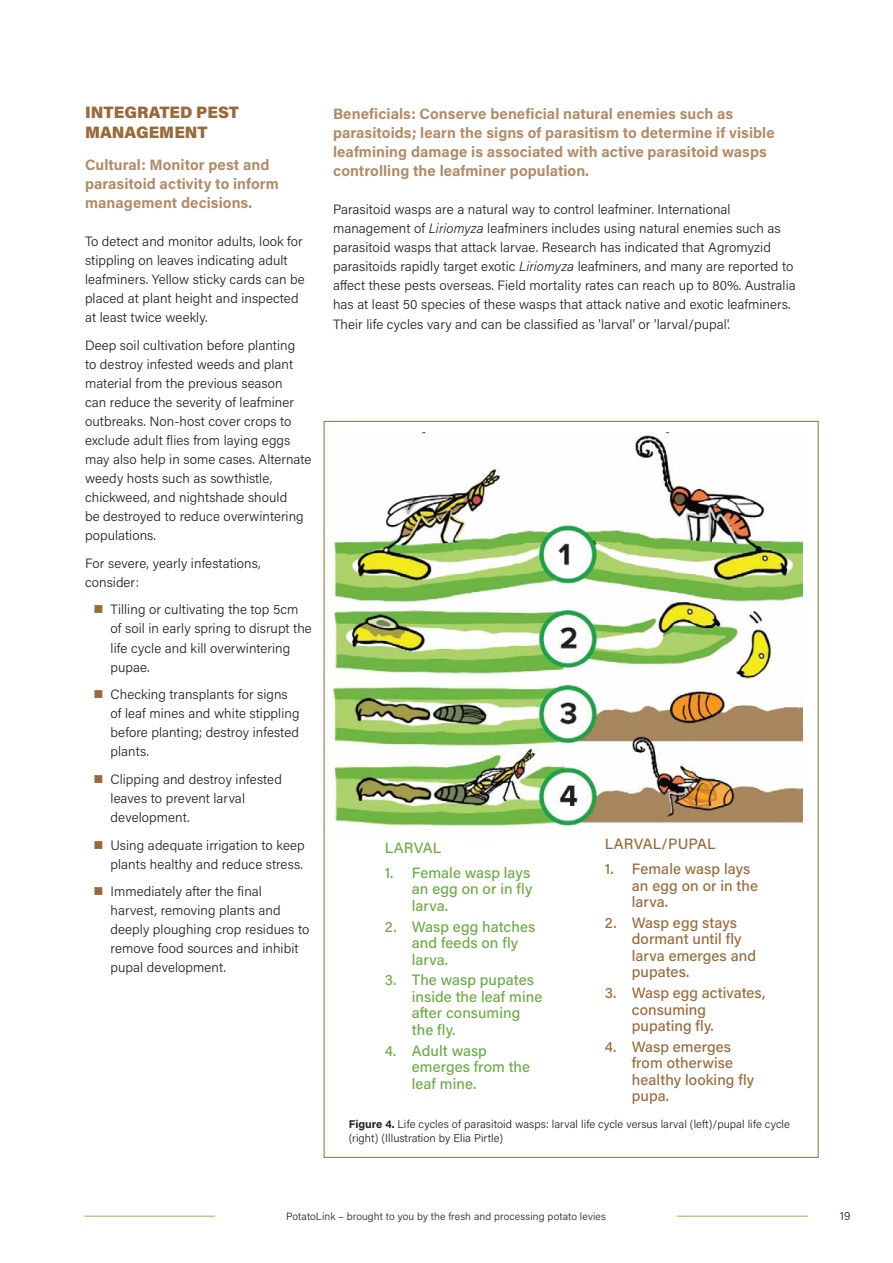
<style>
.page{position:relative;width:893px;height:1263px;background:#fff}
.page>*{position:absolute;margin:0;border:0;box-sizing:border-box;transform-origin:0 0}
.Subhead_brown{font:900 16.5px/19.5px "Acumin Pro";color:#986a3a}
.Body_head{font:700 15px/19px "Acumin Pro";letter-spacing:.005em;color:#b28c67}
.Body_copy{font:500 15px/16.5px "Acumin Pro";letter-spacing:.005em;color:#986a3a}
.Body_copy-2{font:500 15px/16.5px "Acumin Pro";letter-spacing:.005em;color:#6bac44}
.Body_copy-3{font:300 13.5px/19px "Acumin Pro";letter-spacing:.005em;color:#231f20}
.t1{font:300 12px "Acumin Pro";color:#231f20}
.t2{font:300 11.25px/13.5px "Acumin Pro";letter-spacing:.005em;color:#231f20}
.t3{font:300 10.5px "Acumin Pro";letter-spacing:.01em;color:#231f20}
.s1{font-style:italic}
.s2{font-weight:700}
</style>
<div class="page">
<img style="left:328px;top:432px;width:475px;height:398px">
<hr style="left:677px;top:1216px;width:131px;height:1px;background:#8dbe3e">
<hr style="left:84px;top:1216px;width:131px;height:1px;background:#8dbe3e">
<p class="Subhead_brown" style="left:85px;top:102px;width:156px">INTEGRATED PEST<br>MANAGEMENT</p>
<p class="Body_head" style="left:85px;top:154px;width:195px">Cultural: Monitor pest and parasitoid activity to inform management decisions.</p>
<p class="Body_copy-3" style="left:85px;top:231px;width:221px">To detect and monitor adults, look for stippling on leaves indicating adult leafminers. Yellow sticky cards can be placed at plant height and inspected at least twice weekly.</p>
<p class="Body_copy-3" style="left:85px;top:335px;width:228px">Deep soil cultivation before planting<br>to destroy infested weeds and plant material from the previous season<br>can reduce the severity of leafminer outbreaks. Non-host cover crops to exclude adult flies from laying eggs may also help in some cases. Alternate weedy hosts such as sowthistle, chickweed, and nightshade should<br>be destroyed to reduce overwintering populations.</p>
<p class="Body_copy-3" style="left:85px;top:553px;width:177px">For severe, yearly infestations, consider:</p>
<p class="Body_copy-3" style="left:111px;top:600px;width:203px">Tilling or cultivating the top 5cm of soil in early spring to disrupt the life cycle and kill overwintering pupae.</p>
<p class="Body_copy-3" style="left:111px;top:684px;width:190px">Checking transplants for signs of leaf mines and white stippling before planting; destroy infested plants.</p>
<p class="Body_copy-3" style="left:111px;top:769px;width:173px">Clipping and destroy infested leaves to prevent larval development.</p>
<p class="Body_copy-3" style="left:111px;top:835px;width:196px">Using adequate irrigation to keep plants healthy and reduce stress.</p>
<p class="Body_copy-3" style="left:111px;top:881px;width:200px">Immediately after the final harvest, removing plants and deeply ploughing crop residues to remove food sources and inhibit pupal development.</p>
<p class="Body_head" style="left:333px;top:103px;width:443px">Beneficials: Conserve beneficial natural enemies such as parasitoids; learn the signs of parasitism to determine if visible leafmining damage is associated with active parasitoid wasps controlling the leafminer population.</p>
<p class="Body_copy-3" style="left:333px;top:199px;width:464px">Parasitoid wasps are a natural way to control leafminer. International management of <span class="s1">Liriomyza</span> leafminers includes using natural enemies such as parasitoid wasps that attack larvae. Research has indicated that Agromyzid parasitoids rapidly target exotic <span class="s1">Liriomyza</span> leafminers, and many are reported to affect these pests overseas. Field mortality rates can reach up to 80%. Australia has at least 50 species of these wasps that attack native and exotic leafminers.<br>Their life cycles vary and can be classified as 'larval' or 'larval/pupal'.</p>
<p class="Body_copy-2" style="left:385px;top:839px;width:58px">LARVAL</p>
<p class="Body_copy-2" style="left:412px;top:864px;width:122px;text-indent:-27px">1. Female wasp lays an egg on or in fly larva.</p>
<p class="Body_copy-2" style="left:412px;top:917px;width:125px;text-indent:-27px">2. Wasp egg hatches and feeds on fly larva.</p>
<p class="Body_copy-2" style="left:412px;top:971px;width:132px;text-indent:-27px">3. The wasp pupates inside the leaf mine after consuming the fly.</p>
<p class="Body_copy-2" style="left:412px;top:1041px;width:120px;text-indent:-27px">4. Adult wasp emerges from the leaf mine.</p>
<p class="Body_copy" style="left:605px;top:835px;width:112px">LARVAL/PUPAL</p>
<p class="Body_copy" style="left:632px;top:860px;width:128px;text-indent:-27px">1. Female wasp lays an egg on or in the larva.</p>
<p class="Body_copy" style="left:632px;top:914px;width:126px;text-indent:-27px">2. Wasp egg stays dormant until fly larva emerges and pupates.</p>
<p class="Body_copy" style="left:632px;top:984px;width:135px;text-indent:-27px">3. Wasp egg activates, consuming pupating fly.</p>
<p class="Body_copy" style="left:632px;top:1038px;width:124px;text-indent:-27px">4. Wasp emerges from otherwise healthy looking fly pupa.</p>
<p class="t2" style="left:349px;top:1117px;width:443px"><span class="s2">Figure 4.</span> Life cycles of parasitoid wasps: larval life cycle versus larval (left)/pupal life cycle (right) (Illustration by Elia Pirtle)</p>
<p class="t3" style="left:286px;top:1209px;width:321px">PotatoLink – brought to you by the fresh and processing potato levies</p>
<p class="t1" style="left:840px;top:1208px;width:12px">19</p>
</div>
